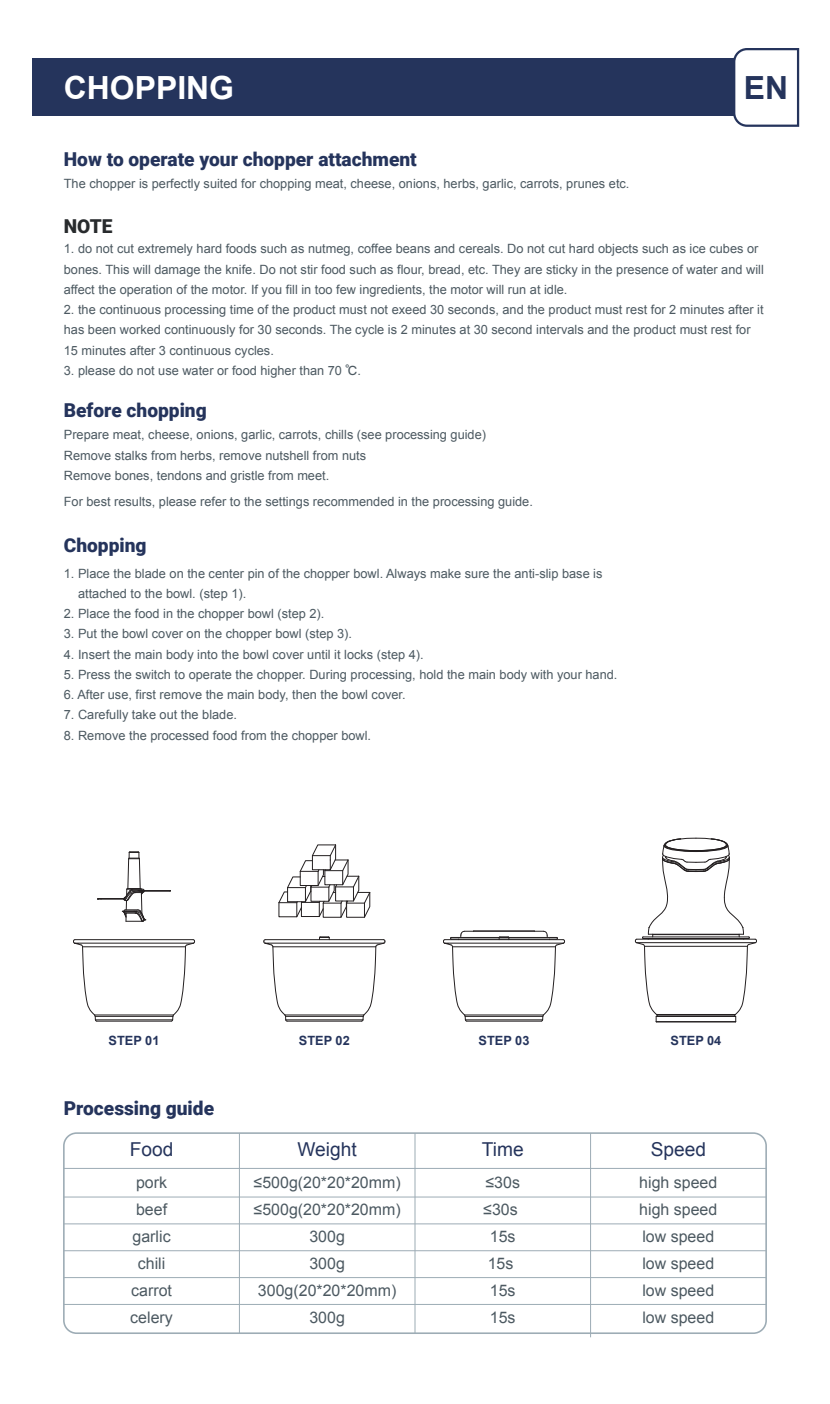
<style>
.page{position:relative;width:830px;height:1404px;background:#fff}
.page>*{position:absolute;margin:0;border:0;box-sizing:border-box;transform-origin:0 0}
.t1{font:700 31.95px "Arial";color:#fff}
.t2{font:700 31.95px "Arial";color:#25345c}
.t3{font:900 19.12px "Roboto";color:#25345c}
.t4{font:19.12px "Arial";color:#25345c}
.t5{font:900 19.12px "Roboto";color:#282b2d}
.t6{font:15.97px/27px "Arial";color:#4c5961;text-align:center}
.t7{font:12.83px/20.2px "Arial";color:#4c5961}
.t8{font:700 12.83px "Arial";color:#25345c}
.s1{font-family:"Ping Fang SC";font-weight:500}
</style>
<div class="page">
<hr style="left:138px;top:890px;width:32px;height:1px;background:#231f20">
<svg style="left:73px;top:939px;width:122px;height:83px"></svg>
<svg style="left:97px;top:851px;width:50px;height:71px"></svg>
<svg style="left:263px;top:936px;width:123px;height:86px"></svg>
<svg style="left:278px;top:844px;width:93px;height:74px"></svg>
<svg style="left:443px;top:930px;width:122px;height:92px"></svg>
<svg style="left:634px;top:837px;width:123px;height:186px"></svg>
<div style="left:63px;top:1132px;width:703px;height:201px;border:2px solid #9dacb5;border-radius:13px"></div>
<hr style="left:64px;top:1167px;width:701px;height:1px;background:#9dacb5">
<hr style="left:64px;top:1196px;width:701px;height:1px;background:#9dacb5">
<hr style="left:64px;top:1223px;width:701px;height:1px;background:#9dacb5">
<hr style="left:64px;top:1250px;width:701px;height:1px;background:#9dacb5">
<hr style="left:64px;top:1276px;width:701px;height:1px;background:#9dacb5">
<hr style="left:64px;top:1303px;width:701px;height:1px;background:#9dacb5">
<hr style="left:239px;top:1132px;width:1px;height:200px;background:#9dacb5">
<hr style="left:414px;top:1132px;width:1px;height:200px;background:#9dacb5">
<hr style="left:590px;top:1132px;width:1px;height:205px;background:#9dacb5">
<div style="left:32px;top:59px;width:701px;height:57px;background:#25345c"></div>
<svg style="left:731px;top:48px;width:68px;height:79px"></svg>
<h1 class="t1" style="left:64px;top:67px;width:172px">CHOPPING</h1>
<h2 class="t3" style="left:64px;top:146px;width:354px">How to operate your chopper attachment</h2>
<p class="t7" style="left:64px;top:174px;width:567px">The chopper is perfectly suited for chopping meat, cheese, onions, herbs, garlic, carrots, prunes etc.</p>
<h2 class="t5" style="left:64px;top:213px;width:50px">NOTE</h2>
<h1 class="t2" style="left:743px;top:67px;width:46px">EN</h1>
<p class="t7" style="left:64px;top:239px;width:701px">1. do not cut extremely hard foods such as nutmeg, coffee beans and cereals. Do not cut hard objects such as ice cubes or bones. This will damage the knife. Do not stir food such as flour, bread, etc. They are sticky in the presence of water and will affect the operation of the motor. If you fill in too few ingredients, the motor will run at idle.</p>
<p class="t7" style="left:64px;top:299px;width:701px">2. the continuous processing time of the product must not exeed 30 seconds, and the product must rest for 2 minutes after it has been worked continuously for 30 seconds. The cycle is 2 minutes at 30 second intervals and the product must rest for<br>15 minutes after 3 continuous cycles.</p>
<p class="t7" style="left:64px;top:360px;width:298px">3. please do not use water or food higher than 70 <span class="s1">℃</span>.</p>
<h2 class="t3" style="left:64px;top:397px;width:144px">Before chopping</h2>
<p class="t7" style="left:64px;top:425px;width:423px">Prepare meat, cheese, onions, garlic, carrots, chills (see processing guide)<br>Remove stalks from herbs, remove nutshell from nuts<br>Remove bones, tendons and gristle from meet.</p>
<p class="t7" style="left:64px;top:492px;width:470px">For best results, please refer to the settings recommended in the processing guide.</p>
<h2 class="t3" style="left:64px;top:532px;width:84px">Chopping</h2>
<p class="t7" style="left:78px;top:563px;width:525px;text-indent:-14px">1. Place the blade on the center pin of the chopper bowl. Always make sure the anti-slip base is attached to the bowl. (step 1).</p>
<p class="t7" style="left:64px;top:603px;width:262px">2. Place the food in the chopper bowl (step 2).</p>
<p class="t7" style="left:64px;top:623px;width:289px">3. Put the bowl cover on the chopper bowl (step 3).</p>
<p class="t7" style="left:64px;top:644px;width:361px">4. Insert the main body into the bowl cover until it locks (step 4).</p>
<p class="t7" style="left:64px;top:664px;width:555px">5. Press the switch to operate the chopper. During processing, hold the main body with your hand.</p>
<p class="t7" style="left:64px;top:684px;width:343px">6. After use, first remove the main body, then the bowl cover.</p>
<p class="t7" style="left:64px;top:704px;width:175px">7. Carefully take out the blade.</p>
<p class="t7" style="left:64px;top:725px;width:308px">8. Remove the processed food from the chopper bowl.</p>
<p class="t8" style="left:108px;top:1031px;width:52px">STEP 01</p>
<p class="t8" style="left:299px;top:1031px;width:52px">STEP 02</p>
<p class="t8" style="left:478px;top:1031px;width:52px">STEP 03</p>
<p class="t8" style="left:670px;top:1031px;width:52px">STEP 04</p>
<h2 class="t3" style="left:64px;top:1094px;width:152px">Processing guide</h2>
<h2 class="t4" style="left:130px;top:1136px;width:45px">Food</h2>
<p class="t6" style="left:130px;top:1168px;width:44px">pork beef garlic chili carrot celery</p>
<h2 class="t4" style="left:297px;top:1136px;width:61px">Weight</h2>
<p class="t6" style="left:253px;top:1168px;width:148px">≤500g(20*20*20mm) ≤500g(20*20*20mm)<br>300g<br>300g<br>300g(20*20*20mm)<br>300g</p>
<h2 class="t4" style="left:481px;top:1136px;width:43px">Time</h2>
<p class="t6" style="left:483px;top:1168px;width:38px">≤30s ≤30s<br>15s<br>15s<br>15s<br>15s</p>
<h2 class="t4" style="left:650px;top:1136px;width:57px">Speed</h2>
<p class="t6" style="left:639px;top:1168px;width:80px;text-align:left">high speed high speed low speed low speed low speed low speed</p>
</div>
